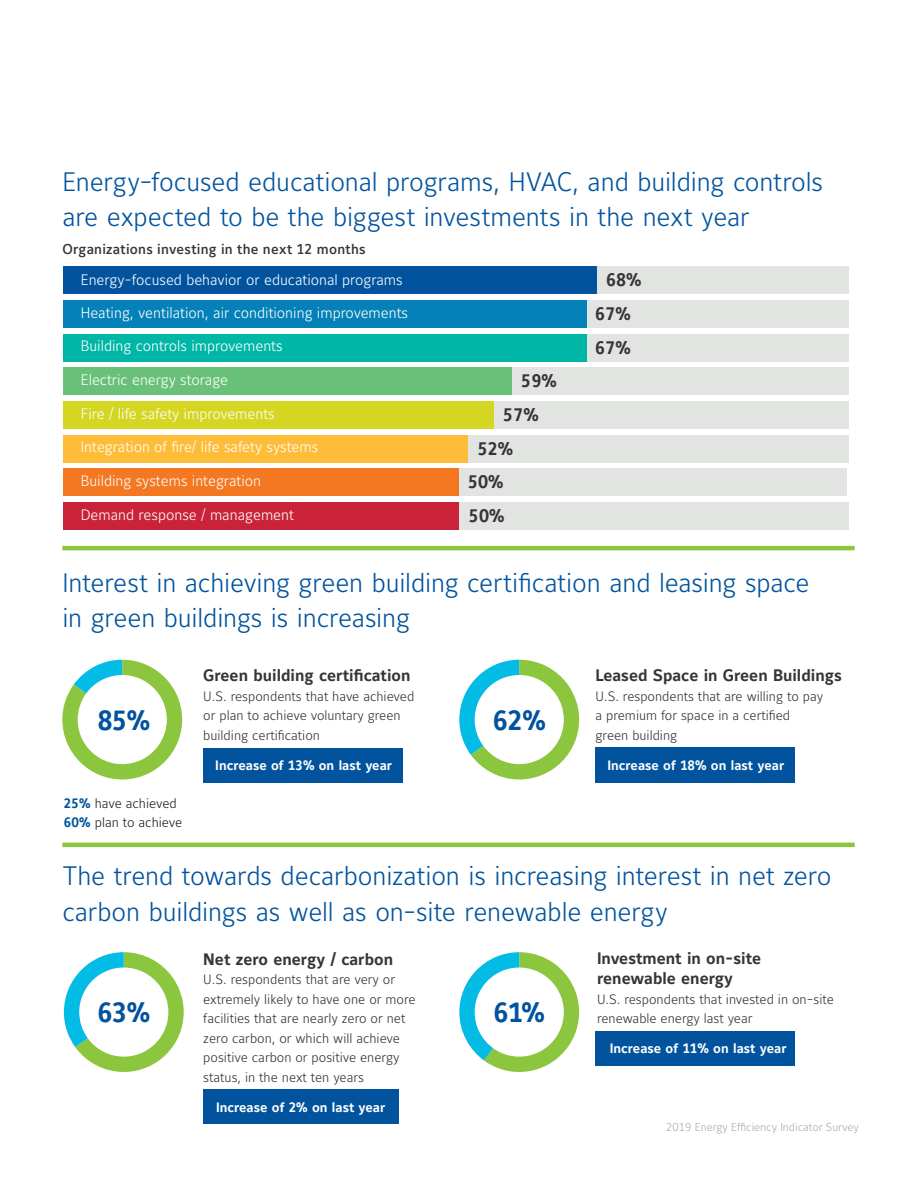
<style>
.page{position:relative;width:918px;height:1188px;background:#fff}
.page>*{position:absolute;margin:0;border:0;box-sizing:border-box;transform-origin:0 0}
.t1{font:700 27.45px "Maurea Jci Tf ML";letter-spacing:-.025em;color:#01539e}
.t2{font:300 26.55px/35.4px "Maurea Jci Tf ML";letter-spacing:-.005em;color:#01539e}
.t3{font:700 18px "Maurea Jci Tf ML";color:#363536}
.t4{font:700 16.5px "Maurea Jci Tf ML";color:#363536}
.t5{font:300 15px "Maurea Jci Tf ML";color:#fff}
.t6{font:500 14.1px "Maurea Jci Tf ML";letter-spacing:.015em;color:#363536}
.t7{font:300 13.5px/19.5px "Maurea Jci Tf ML";color:#363536}
.t8{font:700 13.5px "Maurea Jci Tf ML";color:#fff}
.t9{font:300 13.5px "Maurea Jci Tf ML";color:#231f20}
.t10{font:300 11.4px "Maurea Jci Tf ML";color:#a8abac}
.s1{font-weight:700;color:#01539e}
</style>
<div class="page">
<div style="left:314px;top:266px;width:535px;height:28px;background:#e2e4e2"></div>
<div style="left:314px;top:300px;width:535px;height:28px;background:#e2e4e2"></div>
<div style="left:314px;top:334px;width:535px;height:27px;background:#e2e4e2"></div>
<div style="left:314px;top:367px;width:535px;height:28px;background:#e2e4e2"></div>
<div style="left:314px;top:401px;width:535px;height:28px;background:#e2e4e2"></div>
<div style="left:314px;top:435px;width:535px;height:28px;background:#e2e4e2"></div>
<div style="left:314px;top:468px;width:534px;height:28px;background:#e2e4e2"></div>
<div style="left:314px;top:502px;width:535px;height:28px;background:#e2e4e2"></div>
<div style="left:63px;top:266px;width:534px;height:28px;background:#01539e"></div>
<div style="left:63px;top:300px;width:524px;height:28px;background:#0481b8"></div>
<div style="left:63px;top:334px;width:524px;height:27px;background:#00b7a7"></div>
<div style="left:63px;top:367px;width:448px;height:28px;background:#68c079"></div>
<div style="left:63px;top:401px;width:431px;height:28px;background:#d5d622"></div>
<div style="left:63px;top:435px;width:405px;height:28px;background:#febd39"></div>
<div style="left:63px;top:468px;width:396px;height:28px;background:#f47721"></div>
<div style="left:63px;top:502px;width:396px;height:28px;background:#ca2339"></div>
<div style="left:596px;top:747px;width:199px;height:36px;background:#01539e"></div>
<div style="left:203px;top:748px;width:200px;height:35px;background:#01539e"></div>
<svg style="left:62px;top:660px;width:120px;height:119px"></svg>
<svg style="left:459px;top:660px;width:120px;height:119px"></svg>
<hr style="left:62px;top:546px;width:793px;height:4px;background:#8bc63e">
<hr style="left:62px;top:843px;width:793px;height:4px;background:#8bc63e">
<div style="left:596px;top:1031px;width:199px;height:34px;background:#01539e"></div>
<div style="left:203px;top:1089px;width:196px;height:34px;background:#01539e"></div>
<svg style="left:64px;top:952px;width:120px;height:120px"></svg>
<svg style="left:459px;top:952px;width:120px;height:120px"></svg>
<p class="t2" style="left:62px;top:163px;width:762px">Energy-focused educational programs, HVAC, and building controls</p>
<p class="t2" style="left:62px;top:199px;width:689px">are expected to be the biggest investments in the next year</p>
<p class="t6" style="left:62px;top:241px;width:305px">Organizations investing in the next 12 months</p>
<p class="t5" style="left:81px;top:270px;width:324px">Energy-focused behavior or educational programs</p>
<p class="t5" style="left:81px;top:303px;width:329px">Heating, ventilation, air conditioning improvements</p>
<p class="t5" style="left:81px;top:337px;width:203px">Building controls improvements</p>
<p class="t5" style="left:81px;top:371px;width:149px">Electric energy storage</p>
<p class="t5" style="left:81px;top:404px;width:196px">Fire / life safety improvements</p>
<p class="t5" style="left:81px;top:438px;width:239px">Integration of fire/ life safety systems</p>
<p class="t5" style="left:81px;top:472px;width:182px">Building systems integration</p>
<p class="t5" style="left:81px;top:505px;width:215px">Demand response / management</p>
<p class="t3" style="left:606px;top:269px;width:37px">68%</p>
<p class="t3" style="left:595px;top:303px;width:37px">67%</p>
<p class="t3" style="left:595px;top:336px;width:37px">67%</p>
<p class="t3" style="left:521px;top:370px;width:37px">59%</p>
<p class="t3" style="left:503px;top:404px;width:37px">57%</p>
<p class="t3" style="left:478px;top:438px;width:37px">52%</p>
<p class="t3" style="left:468px;top:471px;width:37px">50%</p>
<p class="t3" style="left:469px;top:505px;width:37px">50%</p>
<p class="t2" style="left:62px;top:564px;width:749px">Interest in achieving green building certification and leasing space</p>
<p class="t2" style="left:62px;top:599px;width:349px">in green buildings is increasing</p>
<p class="t4" style="left:203px;top:665px;width:209px">Green building certification</p>
<p class="t7" style="left:203px;top:686px;width:212px">U.S. respondents that have achieved or plan to achieve voluntary green building certification</p>
<p class="t8" style="left:215px;top:757px;width:178px">Increase of 13% on last year</p>
<p class="t4" style="left:596px;top:665px;width:248px">Leased Space in Green Buildings</p>
<p class="t7" style="left:596px;top:686px;width:229px">U.S. respondents that are willing to pay</p>
<p class="t7" style="left:596px;top:705px;width:196px">a premium for space in a certified</p>
<p class="t7" style="left:596px;top:725px;width:83px">green building</p>
<p class="t8" style="left:607px;top:757px;width:178px">Increase of 18% on last year</p>
<p class="t1" style="left:97px;top:704px;width:54px">85%</p>
<p class="t1" style="left:493px;top:704px;width:54px">62%</p>
<p class="t9" style="left:64px;top:795px;width:114px"><span class="s1">25%</span> have achieved</p>
<p class="t9" style="left:64px;top:814px;width:120px"><span class="s1">60%</span> plan to achieve</p>
<p class="t2" style="left:62px;top:858px;width:771px">The trend towards decarbonization is increasing interest in net zero carbon buildings as well as on-site renewable energy</p>
<p class="t4" style="left:203px;top:949px;width:191px">Net zero energy / carbon</p>
<p class="t7" style="left:203px;top:969px;width:214px">U.S. respondents that are very or extremely likely to have one or more facilities that are nearly zero or net zero carbon, or which will achieve positive carbon or positive energy status, in the next ten years</p>
<p class="t8" style="left:216px;top:1099px;width:171px">Increase of 2% on last year</p>
<p class="t4" style="left:597px;top:949px;width:166px">Investment in on-site</p>
<p class="t4" style="left:597px;top:969px;width:137px">renewable energy</p>
<p class="t7" style="left:597px;top:989px;width:239px">U.S. respondents that invested in on-site renewable energy last year</p>
<p class="t8" style="left:610px;top:1040px;width:178px">Increase of 11% on last year</p>
<p class="t1" style="left:97px;top:996px;width:54px">63%</p>
<p class="t1" style="left:494px;top:996px;width:53px">61%</p>
<p class="t10" style="left:666px;top:1120px;width:194px">2019 Energy Efficiency Indicator Survey</p>
</div>
